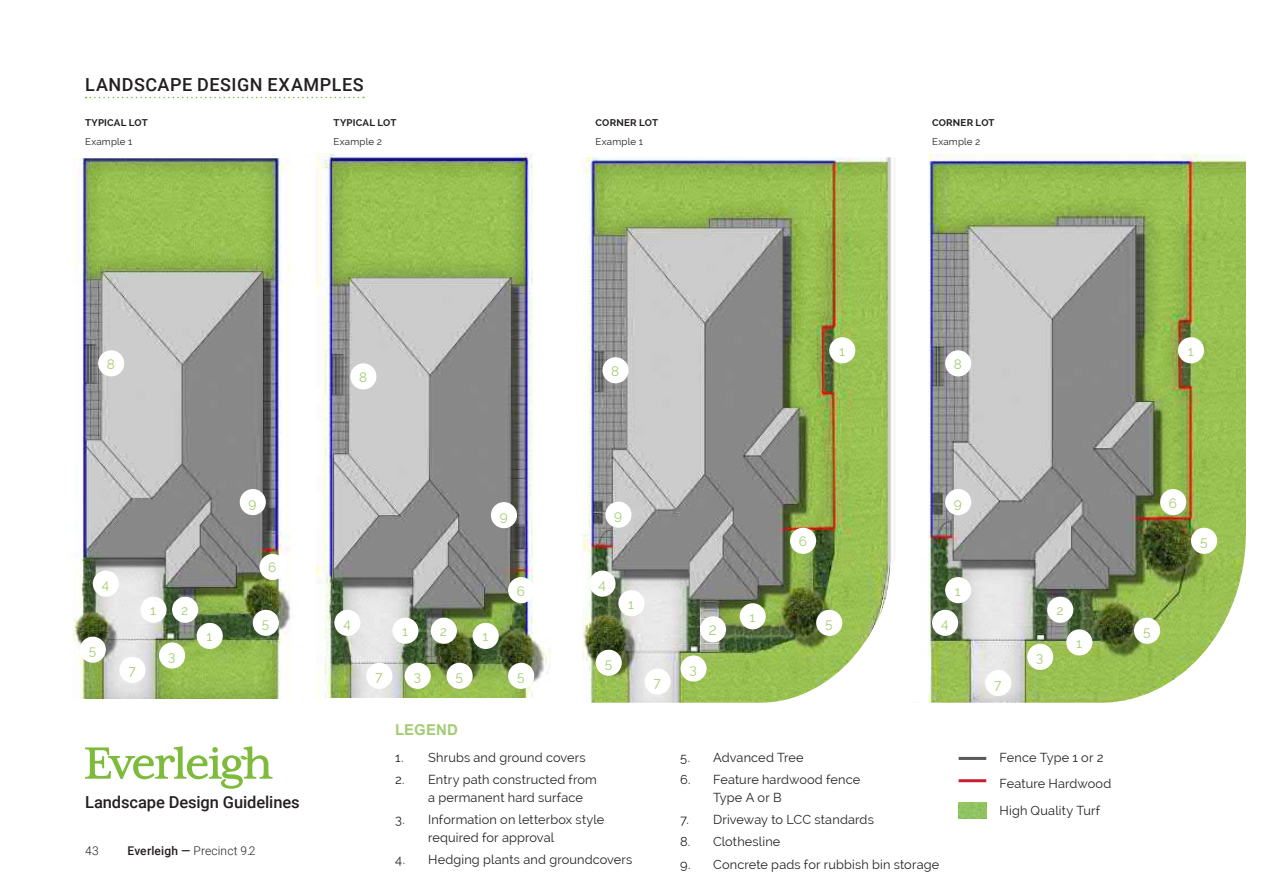
<style>
.page{position:relative;width:1263px;height:893px;background:#fff}
.page>*{position:absolute;margin:0;border:0;box-sizing:border-box;transform-origin:0 0}
.t1{font:500 18px "Roboto";letter-spacing:.03em;color:#231f20}
.t2{font:500 16.5px "Roboto";letter-spacing:-.005em;color:#231f20}
.t3{font:700 15px "Arial";letter-spacing:.01em;color:#a3cc72}
.t4{font:13.5px "Raleway";color:#a3cc72}
.t5{font:12.75px/18px "Raleway";letter-spacing:.01em;color:#222326}
.t6{font:300 12px "Roboto";letter-spacing:.01em;color:#231f20}
.t7{font:700 9.75px "Raleway";letter-spacing:.02em;color:#231f20}
.t8{font:9.75px "Raleway";letter-spacing:.02em;color:#231f20}
.s1{font-weight:500}
</style>
<div class="page">
<svg style="left:85px;top:746px;width:187px;height:43px"></svg>
<svg style="left:86px;top:97px;width:278px;height:1px"></svg>
<hr style="left:959px;top:757px;width:27px;height:3px;background:#57585a">
<hr style="left:959px;top:779px;width:27px;height:3px;background:#c51e31">
<img style="left:959px;top:802px;width:27px;height:17px">
<img style="left:73px;top:158px;width:218px;height:540px">
<img style="left:315px;top:153px;width:236px;height:544px">
<img style="left:583px;top:157px;width:308px;height:546px">
<img style="left:918px;top:154px;width:328px;height:549px">
<div style="left:829px;top:337px;width:26px;height:26px;background:#fff;border-radius:50%"></div>
<div style="left:1178px;top:337px;width:26px;height:26px;background:#fff;border-radius:50%"></div>
<div style="left:740px;top:603px;width:26px;height:26px;background:#fff;border-radius:50%"></div>
<div style="left:1066px;top:629px;width:26px;height:26px;background:#fff;border-radius:50%"></div>
<div style="left:945px;top:577px;width:26px;height:26px;background:#fff;border-radius:50%"></div>
<div style="left:618px;top:590px;width:26px;height:26px;background:#fff;border-radius:50%"></div>
<div style="left:700px;top:616px;width:26px;height:26px;background:#fff;border-radius:50%"></div>
<div style="left:1047px;top:597px;width:26px;height:26px;background:#fff;border-radius:50%"></div>
<div style="left:680px;top:655px;width:27px;height:27px;background:#fff;border-radius:50%"></div>
<div style="left:1027px;top:644px;width:26px;height:26px;background:#fff;border-radius:50%"></div>
<div style="left:159px;top:642px;width:26px;height:26px;background:#fff;border-radius:50%"></div>
<div style="left:405px;top:663px;width:26px;height:26px;background:#fff;border-radius:50%"></div>
<div style="left:589px;top:571px;width:26px;height:26px;background:#fff;border-radius:50%"></div>
<div style="left:932px;top:610px;width:26px;height:26px;background:#fff;border-radius:50%"></div>
<div style="left:596px;top:650px;width:26px;height:26px;background:#fff;border-radius:50%"></div>
<div style="left:816px;top:610px;width:26px;height:26px;background:#fff;border-radius:50%"></div>
<div style="left:1134px;top:618px;width:26px;height:26px;background:#fff;border-radius:50%"></div>
<div style="left:1191px;top:528px;width:26px;height:26px;background:#fff;border-radius:50%"></div>
<div style="left:508px;top:663px;width:26px;height:26px;background:#fff;border-radius:50%"></div>
<div style="left:446px;top:663px;width:27px;height:26px;background:#fff;border-radius:50%"></div>
<div style="left:253px;top:610px;width:26px;height:26px;background:#fff;border-radius:50%"></div>
<div style="left:80px;top:637px;width:26px;height:26px;background:#fff;border-radius:50%"></div>
<div style="left:790px;top:528px;width:26px;height:26px;background:#fff;border-radius:50%"></div>
<div style="left:1160px;top:489px;width:26px;height:26px;background:#fff;border-radius:50%"></div>
<div style="left:508px;top:577px;width:26px;height:26px;background:#fff;border-radius:50%"></div>
<div style="left:259px;top:554px;width:27px;height:26px;background:#fff;border-radius:50%"></div>
<div style="left:644px;top:668px;width:27px;height:27px;background:#fff;border-radius:50%"></div>
<div style="left:985px;top:670px;width:26px;height:26px;background:#fff;border-radius:50%"></div>
<div style="left:366px;top:663px;width:26px;height:26px;background:#fff;border-radius:50%"></div>
<div style="left:119px;top:657px;width:26px;height:26px;background:#fff;border-radius:50%"></div>
<div style="left:602px;top:357px;width:27px;height:26px;background:#fff;border-radius:50%"></div>
<div style="left:945px;top:350px;width:26px;height:26px;background:#fff;border-radius:50%"></div>
<div style="left:350px;top:363px;width:26px;height:26px;background:#fff;border-radius:50%"></div>
<div style="left:98px;top:350px;width:26px;height:26px;background:#fff;border-radius:50%"></div>
<div style="left:605px;top:502px;width:26px;height:26px;background:#fff;border-radius:50%"></div>
<div style="left:945px;top:489px;width:26px;height:26px;background:#fff;border-radius:50%"></div>
<div style="left:491px;top:502px;width:26px;height:26px;background:#fff;border-radius:50%"></div>
<div style="left:240px;top:489px;width:26px;height:26px;background:#fff;border-radius:50%"></div>
<div style="left:392px;top:618px;width:26px;height:26px;background:#fff;border-radius:50%"></div>
<div style="left:473px;top:623px;width:26px;height:26px;background:#fff;border-radius:50%"></div>
<div style="left:197px;top:623px;width:26px;height:26px;background:#fff;border-radius:50%"></div>
<div style="left:140px;top:597px;width:27px;height:26px;background:#fff;border-radius:50%"></div>
<div style="left:431px;top:618px;width:26px;height:26px;background:#fff;border-radius:50%"></div>
<div style="left:172px;top:597px;width:26px;height:26px;background:#fff;border-radius:50%"></div>
<div style="left:334px;top:610px;width:26px;height:26px;background:#fff;border-radius:50%"></div>
<div style="left:93px;top:571px;width:26px;height:26px;background:#fff;border-radius:50%"></div>
<h1 class="t1" style="left:85px;top:72px;width:280px">LANDSCAPE DESIGN EXAMPLES</h1>
<p class="t7" style="left:85px;top:117px;width:64px">TYPICAL LOT</p>
<p class="t8" style="left:85px;top:136px;width:49px">Example 1</p>
<p class="t4" style="left:107px;top:356px;width:10px">8</p>
<p class="t4" style="left:102px;top:576px;width:9px">4</p>
<p class="t7" style="left:334px;top:117px;width:64px">TYPICAL LOT</p>
<p class="t8" style="left:334px;top:136px;width:50px">Example 2</p>
<p class="t4" style="left:248px;top:495px;width:9px">9</p>
<p class="t4" style="left:268px;top:560px;width:10px">6</p>
<p class="t4" style="left:359px;top:369px;width:10px">8</p>
<p class="t7" style="left:596px;top:117px;width:64px">CORNER LOT</p>
<p class="t8" style="left:596px;top:136px;width:49px">Example 1</p>
<p class="t4" style="left:500px;top:508px;width:9px">9</p>
<p class="t4" style="left:517px;top:583px;width:10px">6</p>
<p class="t4" style="left:611px;top:363px;width:10px">8</p>
<p class="t4" style="left:614px;top:508px;width:9px">9</p>
<p class="t4" style="left:598px;top:576px;width:9px">4</p>
<p class="t7" style="left:932px;top:117px;width:64px">CORNER LOT</p>
<p class="t8" style="left:932px;top:136px;width:50px">Example 2</p>
<p class="t4" style="left:839px;top:343px;width:7px">1</p>
<p class="t4" style="left:1188px;top:343px;width:7px">1</p>
<p class="t4" style="left:954px;top:356px;width:10px">8</p>
<p class="t4" style="left:799px;top:534px;width:10px">6</p>
<p class="t4" style="left:954px;top:495px;width:9px">9</p>
<p class="t4" style="left:955px;top:583px;width:7px">1</p>
<p class="t4" style="left:1169px;top:495px;width:10px">6</p>
<p class="t4" style="left:1200px;top:534px;width:9px">5</p>
<p class="t4" style="left:89px;top:643px;width:9px">5</p>
<p class="t4" style="left:128px;top:663px;width:9px">7</p>
<p class="t4" style="left:150px;top:603px;width:7px">1</p>
<p class="t4" style="left:181px;top:603px;width:9px">2</p>
<p class="t4" style="left:262px;top:616px;width:9px">5</p>
<p class="t4" style="left:343px;top:616px;width:9px">4</p>
<p class="t4" style="left:440px;top:624px;width:9px">2</p>
<p class="t4" style="left:402px;top:624px;width:7px">1</p>
<p class="t4" style="left:206px;top:629px;width:7px">1</p>
<p class="t4" style="left:482px;top:629px;width:7px">1</p>
<p class="t4" style="left:628px;top:596px;width:7px">1</p>
<p class="t4" style="left:709px;top:622px;width:9px">2</p>
<p class="t4" style="left:749px;top:609px;width:7px">1</p>
<p class="t4" style="left:825px;top:616px;width:9px">5</p>
<p class="t4" style="left:941px;top:616px;width:9px">4</p>
<p class="t4" style="left:168px;top:648px;width:9px">3</p>
<p class="t4" style="left:1036px;top:650px;width:9px">3</p>
<p class="t4" style="left:414px;top:669px;width:9px">3</p>
<p class="t4" style="left:605px;top:656px;width:9px">5</p>
<p class="t4" style="left:690px;top:661px;width:9px">3</p>
<p class="t4" style="left:375px;top:669px;width:9px">7</p>
<p class="t4" style="left:455px;top:669px;width:9px">5</p>
<p class="t4" style="left:517px;top:669px;width:9px">5</p>
<p class="t4" style="left:654px;top:674px;width:9px">7</p>
<p class="t4" style="left:994px;top:676px;width:9px">7</p>
<p class="t4" style="left:1056px;top:603px;width:9px">2</p>
<p class="t4" style="left:1076px;top:635px;width:7px">1</p>
<p class="t2" style="left:85px;top:790px;width:216px">Landscape Design Guidelines</p>
<p class="t6" style="left:85px;top:842px;width:15px">43</p>
<p class="t6" style="left:128px;top:842px;width:130px"><span class="s1">Everleigh —</span> Precinct 9.2</p>
<p class="t3" style="left:395px;top:719px;width:64px">LEGEND</p>
<p class="t5" style="left:395px;top:748px;width:192px">1. Shrubs and ground covers</p>
<p class="t5" style="left:428px;top:770px;width:170px;text-indent:-33px">2. Entry path constructed from a permanent hard surface</p>
<p class="t5" style="left:428px;top:810px;width:178px;text-indent:-33px">3. Information on letterbox style required for approval</p>
<p class="t5" style="left:395px;top:851px;width:239px">4. Hedging plants and groundcovers</p>
<p class="t5" style="left:680px;top:748px;width:125px">5. Advanced Tree</p>
<p class="t5" style="left:713px;top:770px;width:149px;text-indent:-33px">6. Feature hardwood fence<br>Type A or B</p>
<p class="t5" style="left:680px;top:810px;width:195px">7. Driveway to LCC standards</p>
<p class="t5" style="left:680px;top:833px;width:102px">8. Clothesline</p>
<p class="t5" style="left:680px;top:855px;width:261px">9. Concrete pads for rubbish bin storage</p>
<p class="t5" style="left:999px;top:744px;width:113px;line-height:26.5px">Fence Type 1 or 2<br>Feature Hardwood<br>High Quality Turf</p>
<p class="t4" style="left:1143px;top:624px;width:9px">5</p>
</div>
